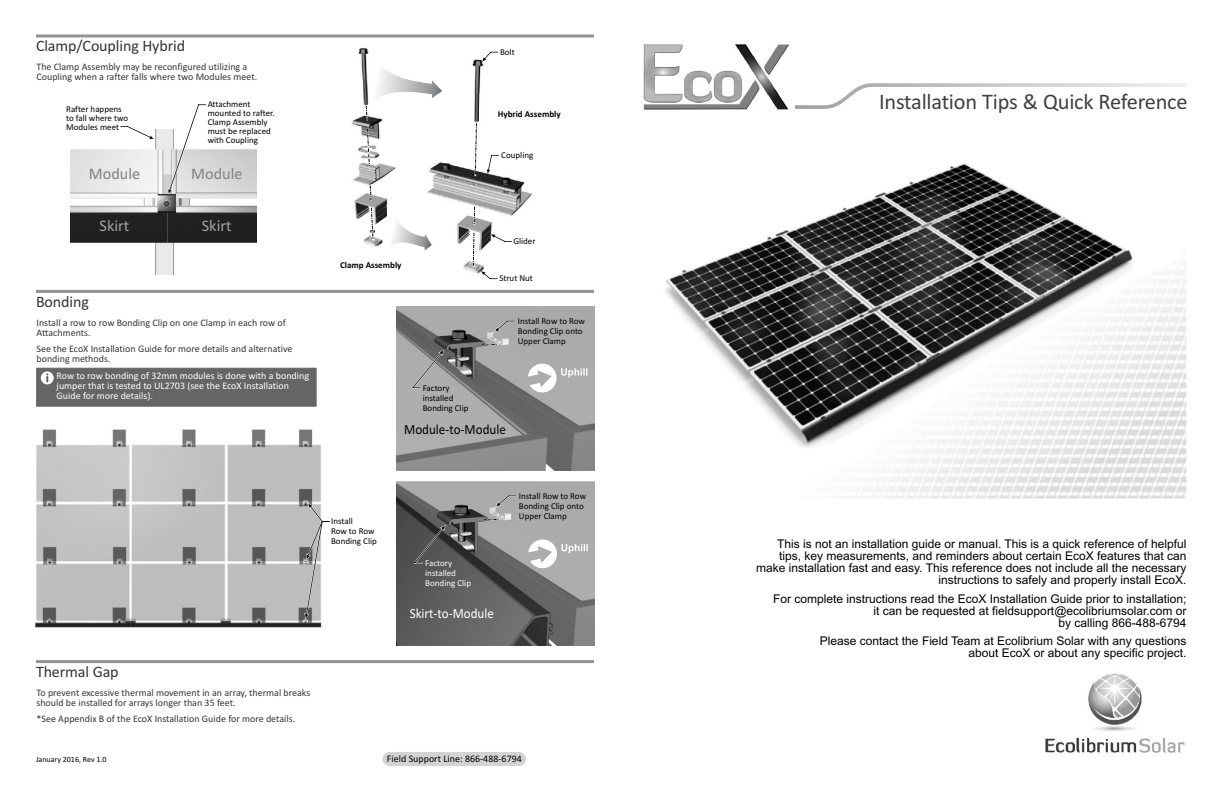
<style>
.page{position:relative;width:1224px;height:792px;background:#fff}
.page>*{position:absolute;margin:0;border:0;box-sizing:border-box;transform-origin:0 0}
.t1{font:22.4px "Calibri";letter-spacing:-.01em;color:#404040}
.t2{font:16.2px "Calibri";color:#808285}
.t3{font:16.2px "Calibri";color:#a3a3a3}
.t4{font:16px "Calibri";letter-spacing:-.005em;color:#333}
.t5{font:14px "Calibri";color:#000;scale:.93 1}
.t6{font:14px "Calibri";color:#fff;scale:.93 1}
.t7{font:12px/12px "Arial";color:#000;text-align:right}
.t8{font:10px/10px "Calibri";color:#383336}
.t9{font:10px/10px "Calibri";color:#fff}
.t10{font:10px "Calibri";color:#000}
.t11{font:9px/10px "Calibri";color:#000}
.t12{font:9px/10px "Calibri";color:#fff}
.t13{font:700 9px "Calibri";color:#000}
.t14{font:8px "Calibri";color:#000}
</style>
<div class="page">
<img style="left:396px;top:482px;width:198px;height:164px">
<img style="left:396px;top:306px;width:198px;height:164px">
<svg style="left:494px;top:320px;width:22px;height:12px"></svg>
<svg style="left:412px;top:350px;width:32px;height:38px"></svg>
<svg style="left:528px;top:362px;width:59px;height:31px"></svg>
<svg style="left:485px;top:343px;width:14px;height:3px"></svg>
<svg style="left:495px;top:495px;width:22px;height:12px"></svg>
<svg style="left:414px;top:525px;width:32px;height:39px"></svg>
<svg style="left:528px;top:538px;width:60px;height:31px"></svg>
<svg style="left:487px;top:518px;width:14px;height:3px"></svg>
<img style="left:1045px;top:673px;width:140px;height:80px">
<img style="left:665px;top:163px;width:522px;height:335px">
<svg style="left:795px;top:83px;width:391px;height:26px"></svg>
<img style="left:643px;top:44px;width:147px;height:66px">
<hr style="left:36px;top:34px;width:558px;height:3px;background:#929292">
<hr style="left:36px;top:290px;width:558px;height:3px;background:#929292">
<hr style="left:36px;top:660px;width:558px;height:3px;background:#929292">
<img style="left:351px;top:48px;width:17px;height:195px">
<img style="left:444px;top:51px;width:88px;height:221px">
<svg style="left:365px;top:49px;width:79px;height:202px"></svg>
<img style="left:70px;top:130px;width:187px;height:145px">
<svg style="left:120px;top:126px;width:34px;height:13px"></svg>
<svg style="left:168px;top:104px;width:38px;height:90px"></svg>
<svg style="left:482px;top:52px;width:16px;height:9px"></svg>
<svg style="left:472px;top:122px;width:40px;height:157px"></svg>
<svg style="left:36px;top:367px;width:281px;height:40px;background:#6a6a6a"></svg>
<img style="left:35px;top:429px;width:287px;height:199px">
<svg style="left:304px;top:503px;width:26px;height:116px"></svg>
<div style="left:382px;top:752px;width:144px;height:14px;background:#d1d3d4;border-radius:7px"></div>
<h3 class="t4" style="left:36px;top:39px;width:151px">Clamp/Coupling Hybrid</h3>
<p class="t8" style="left:36px;top:63px;width:222px">The Clamp Assembly may be reconfigured utilizing a<br>Coupling when a rafter falls where two Modules meet.</p>
<p class="t11" style="left:66px;top:105px;width:64px;line-height:9px">Rafter happens to fall where two<br>Modules meet</p>
<p class="t11" style="left:208px;top:101px;width:69px;line-height:9px">Attachment mounted to rafter.<br>Clamp Assembly must be replaced with Coupling</p>
<h2 class="t2" style="left:89px;top:166px;width:53px">Module</h2>
<h2 class="t2" style="left:191px;top:166px;width:53px">Module</h2>
<h2 class="t3" style="left:100px;top:219px;width:31px">Skirt</h2>
<h2 class="t3" style="left:202px;top:219px;width:31px">Skirt</h2>
<h3 class="t4" style="left:36px;top:295px;width:54px">Bonding</h3>
<p class="t8" style="left:36px;top:318px;width:251px">Install a row to row Bonding Clip on one Clamp in each row of<br>Attachments.</p>
<p class="t8" style="left:36px;top:344px;width:257px">See the EcoX Installation Guide for more details and alternative bonding methods.</p>
<p class="t9" style="left:57px;top:372px;width:254px">Row to row bonding of 32mm modules is done with a bonding jumper that is tested to UL2703 (see the EcoX Installation<br>Guide for more details).</p>
<p class="t11" style="left:500px;top:48px;width:16px">Bolt</p>
<p class="t13" style="left:498px;top:110px;width:64px">Hybrid Assembly</p>
<p class="t13" style="left:340px;top:261px;width:63px">Clamp Assembly</p>
<p class="t11" style="left:423px;top:384px;width:47px">Factory installed<br>Bonding Clip</p>
<p class="t11" style="left:501px;top:151px;width:34px">Coupling</p>
<p class="t11" style="left:513px;top:237px;width:24px">Glider</p>
<p class="t11" style="left:499px;top:274px;width:35px">Strut Nut</p>
<p class="t11" style="left:518px;top:317px;width:69px">Install Row to Row<br>Bonding Clip onto<br>Upper Clamp</p>
<p class="t5" style="left:404px;top:423px;width:111px">Module-to-Module</p>
<p class="t11" style="left:331px;top:517px;width:47px">Install<br>Row to Row<br>Bonding Clip</p>
<h3 class="t4" style="left:36px;top:665px;width:84px">Thermal Gap</h3>
<p class="t8" style="left:36px;top:688px;width:275px">To prevent excessive thermal movement in an array, thermal breaks should be installed for arrays longer than 35 feet.</p>
<p class="t8" style="left:36px;top:714px;width:260px">*See Appendix B of the EcoX Installation Guide for more details.</p>
<p class="t12" style="left:425px;top:559px;width:47px">Factory installed<br>Bonding Clip</p>
<p class="t6" style="left:410px;top:608px;width:92px">Skirt-to-Module</p>
<p class="t11" style="left:519px;top:491px;width:69px">Install Row to Row<br>Bonding Clip onto<br>Upper Clamp</p>
<p class="t14" style="left:36px;top:756px;width:72px">January 2016, Rev 1.0</p>
<p class="t10" style="left:387px;top:755px;width:136px">Field Support Line: 866-488-6794</p>
<h1 class="t1" style="left:879px;top:92px;width:310px">Installation Tips &amp; Quick Reference</h1>
<p class="t7" style="left:756px;top:539px;width:432px">This is not an installation guide or manual. This is a quick reference of helpful tips, key measurements, and reminders about certain EcoX features that can make installation fast and easy. This reference does not include all the necessary instructions to safely and properly install EcoX.</p>
<p class="t7" style="left:773px;top:594px;width:415px">For complete instructions read the EcoX Installation Guide prior to installation; it can be requested at fieldsupport@ecolibriumsolar.com or<br>by calling 866-488-6794</p>
<p class="t7" style="left:820px;top:636px;width:368px">Please contact the Field Team at Ecolibrium Solar with any questions about EcoX or about any specific project.</p>
</div>
